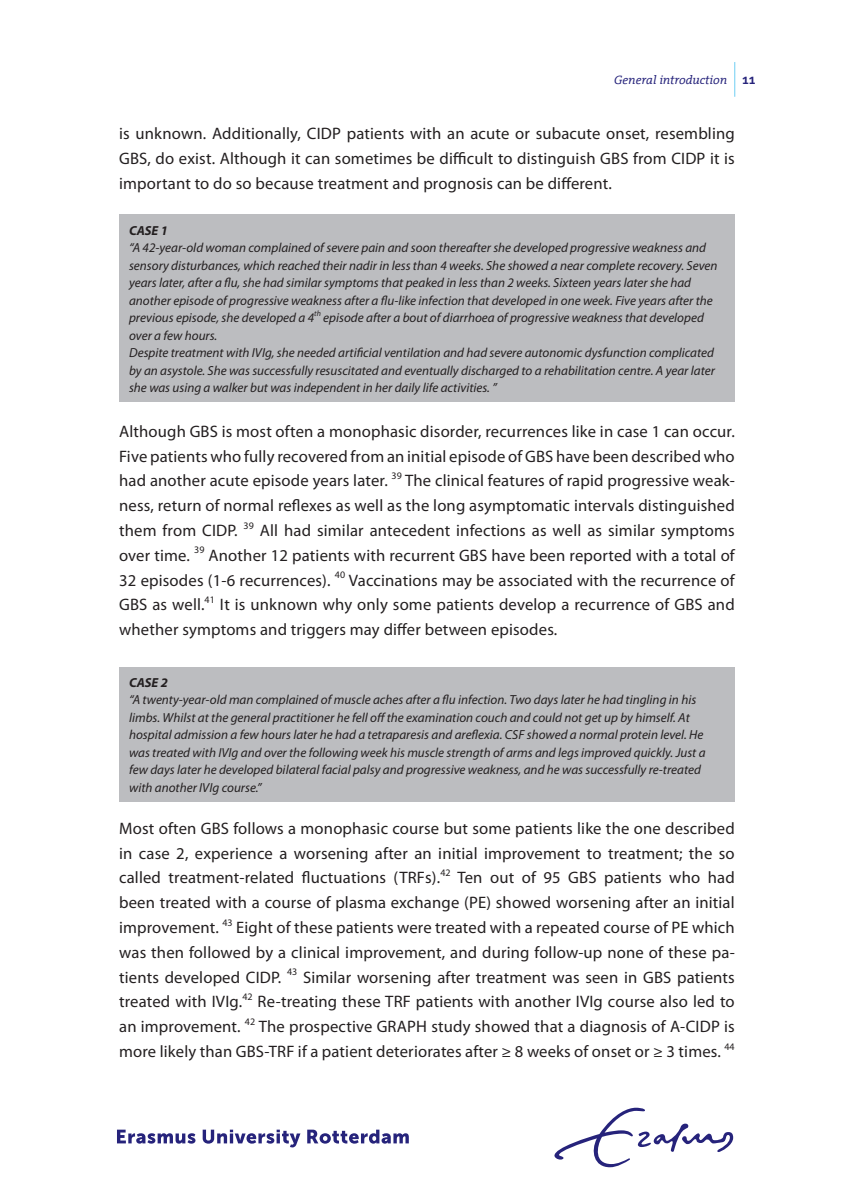
<style>
.page{position:relative;width:844px;height:1191px;background:#fff}
.page>*{position:absolute;margin:0;border:0;box-sizing:border-box;transform-origin:0 0}
.t1{font:16.62px/24.8px "Myriad Pro";letter-spacing:.01em;color:#231f20;text-align:justify}
.t2{font:italic 13.12px/17.5px "Myriad Pro";color:#231f20}
.t3{font:italic 700 13.12px "Myriad Pro";color:#231f20}
.t4{font:italic 12.25px "The Serif Office";color:#26237b}
.s1{font-weight:700;font-style:normal}
</style>
<div class="page">
<div style="left:119px;top:215px;width:615px;height:187px;background:#bcbdc0"></div>
<div style="left:119px;top:667px;width:615px;height:134px;background:#bcbdc0"></div>
<svg style="left:117px;top:1129px;width:78px;height:14px"></svg>
<svg style="left:203px;top:1129px;width:97px;height:18px"></svg>
<svg style="left:307px;top:1129px;width:101px;height:14px"></svg>
<svg style="left:554px;top:1107px;width:179px;height:60px"></svg>
<hr style="left:734px;top:62px;width:1px;height:35px;background:#6fcef4">
<p class="t4" style="left:614px;top:73px;width:143px">General introduction <span class="s1">11</span></p>
<p class="t1" style="left:119px;top:121px;width:617px">is unknown. Additionally, CIDP patients with an acute or subacute onset, resembling GBS, do exist. Although it can sometimes be difficult to distinguish GBS from CIDP it is important to do so because treatment and prognosis can be different.</p>
<p class="t3" style="left:129px;top:222px;width:40px">CASE 1</p>
<p class="t2" style="left:129px;top:239px;width:590px">“A 42-year-old woman complained of severe pain and soon thereafter she developed progressive weakness and sensory disturbances, which reached their nadir in less than 4 weeks. She showed a near complete recovery. Seven years later, after a flu, she had similar symptoms that peaked in less than 2 weeks. Sixteen years later she had another episode of progressive weakness after a flu-like infection that developed in one week. Five years after the previous episode, she developed a 4<sup>th</sup> episode after a bout of diarrhoea of progressive weakness that developed over a few hours.<br>Despite treatment with IVIg, she needed artificial ventilation and had severe autonomic dysfunction complicated by an asystole. She was successfully resuscitated and eventually discharged to a rehabilitation centre. A year later she was using a walker but was independent in her daily life activities. ”</p>
<p class="t1" style="left:119px;top:418px;width:617px">Although GBS is most often a monophasic disorder, recurrences like in case 1 can occur.<br>Five patients who fully recovered from an initial episode of GBS have been described who had another acute episode years later. <sup>39</sup> The clinical features of rapid progressive weak&shy;ness, return of normal reflexes as well as the long asymptomatic intervals distinguished them from CIDP. <sup>39</sup> All had similar antecedent infections as well as similar symptoms over time. <sup>39</sup> Another 12 patients with recurrent GBS have been reported with a total of 32 episodes (1-6 recurrences). <sup>40</sup> Vaccinations may be associated with the recurrence of GBS as well.<sup>41</sup> It is unknown why only some patients develop a recurrence of GBS and whether symptoms and triggers may differ between episodes.</p>
<p class="t3" style="left:129px;top:674px;width:40px">CASE 2</p>
<p class="t2" style="left:129px;top:691px;width:578px">“A twenty-year-old man complained of muscle aches after a flu infection. Two days later he had tingling in his limbs. Whilst at the general practitioner he fell off the examination couch and could not get up by himself. At hospital admission a few hours later he had a tetraparesis and areflexia. CSF showed a normal protein level. He was treated with IVIg and over the following week his muscle strength of arms and legs improved quickly. Just a few days later he developed bilateral facial palsy and progressive weakness, and he was successfully re-treated with another IVIg course.”</p>
<p class="t1" style="left:119px;top:815px;width:617px">Most often GBS follows a monophasic course but some patients like the one described in case 2, experience a worsening after an initial improvement to treatment; the so called treatment-related fluctuations (TRFs).<sup>42</sup> Ten out of 95 GBS patients who had been treated with a course of plasma exchange (PE) showed worsening after an initial improvement. <sup>43</sup> Eight of these patients were treated with a repeated course of PE which was then followed by a clinical improvement, and during follow-up none of these pa&shy;tients developed CIDP. <sup>43</sup> Similar worsening after treatment was seen in GBS patients treated with IVIg.<sup>42</sup> Re-treating these TRF patients with another IVIg course also led to an improvement. <sup>42</sup> The prospective GRAPH study showed that a diagnosis of A-CIDP is more likely than GBS-TRF if a patient deteriorates after ≥ 8 weeks of onset or ≥ 3 times. <sup>44</sup></p>
</div>
